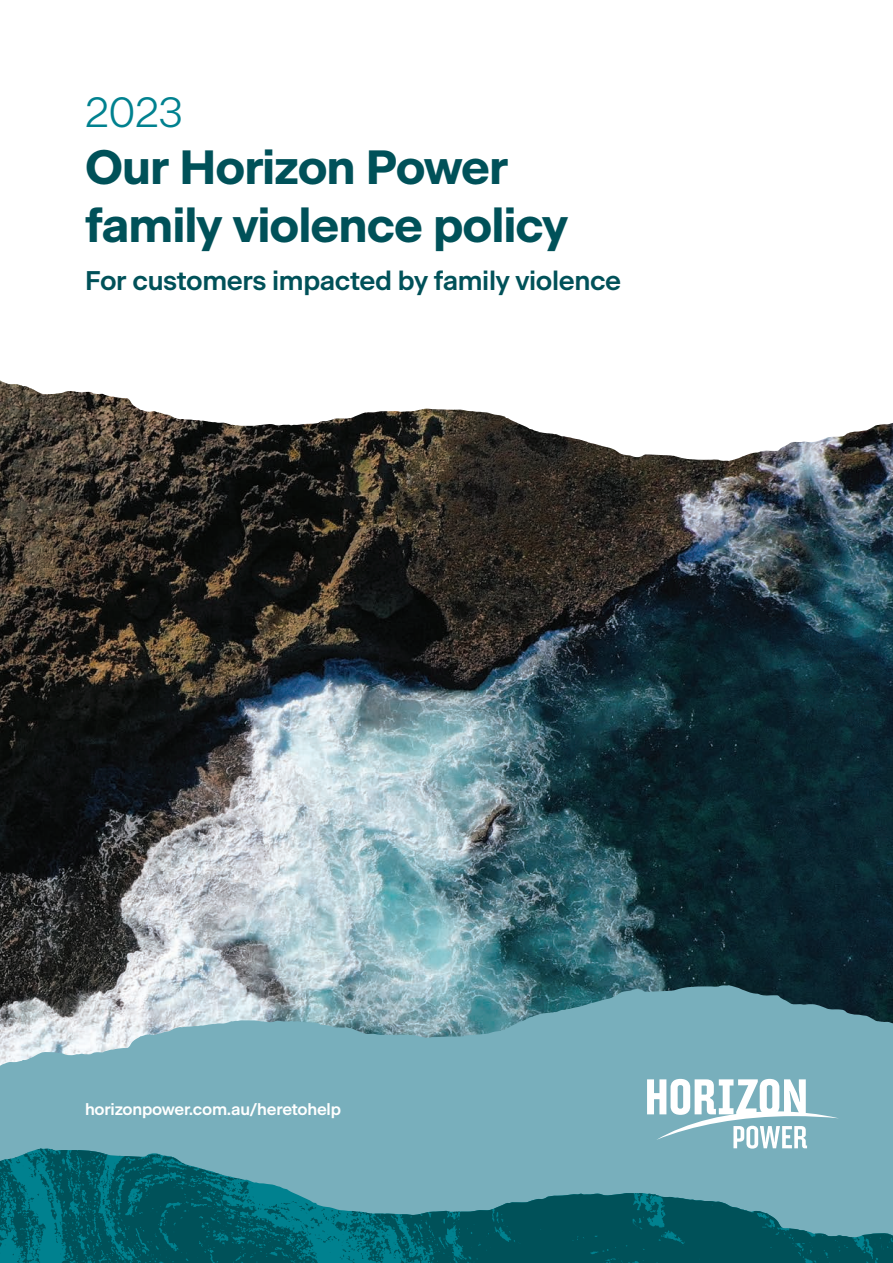
<style>
.page{position:relative;width:893px;height:1263px;background:#fff}
.page>*{position:absolute;margin:0;border:0;box-sizing:border-box;transform-origin:0 0}
.t1{font:700 48px/57.6px "Beausite Classic";letter-spacing:-.02em;color:#005159}
.t2{font:300 42px "Beausite Classic";color:#00818f}
.Heading{font:600 27px "Beausite Classic";letter-spacing:-.015em;color:#005159}
.Heading-2{font:600 16.5px "Beausite Classic";letter-spacing:-.015em;color:#fff}
</style>
<div class="page">
<img style="left:0;top:461px;width:893px;height:524px">
<svg style="left:0;top:985px;width:893px;height:164px;background:#7cabb7"></svg>
<img style="left:0;top:1149px;width:893px;height:114px">
<svg style="left:0;top:380px;width:893px;height:81px"></svg>
<svg style="left:647px;top:1079px;width:192px;height:69px"></svg>
<p class="t2" style="left:85px;top:80px;width:100px">2023</p>
<h1 class="t1" style="left:85px;top:135px;width:484px">Our Horizon Power family violence policy</h1>
<p class="Heading" style="left:85px;top:260px;width:538px">For customers impacted by family violence</p>
<p class="Heading-2" style="left:85px;top:1097px;width:257px">horizonpower.com.au/heretohelp</p>
</div>
